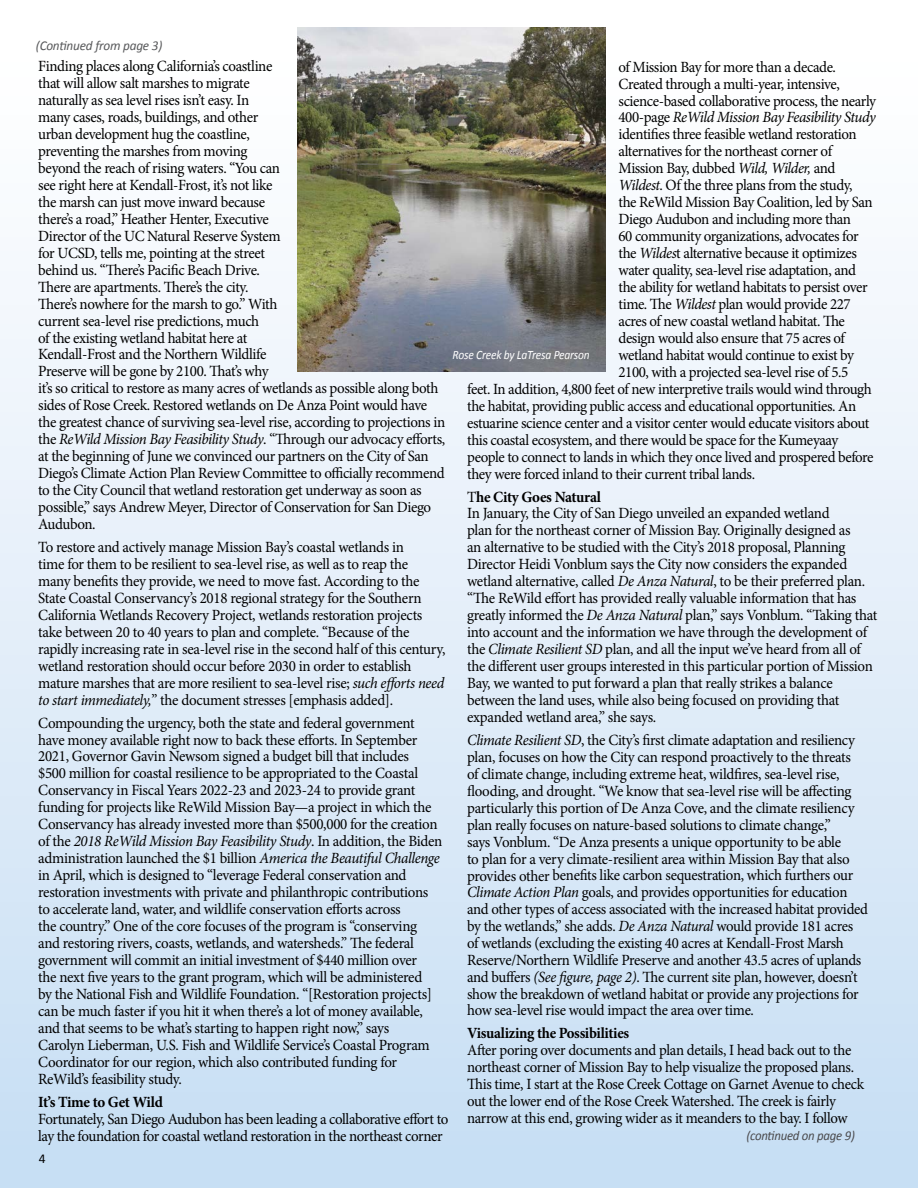
<style>
.page{position:relative;width:918px;height:1188px;background:#fff}
.page>*{position:absolute;margin:0;border:0;box-sizing:border-box;transform-origin:0 0}
.t1{font:15.6px/17px "Minion Pro";letter-spacing:-.025em;color:#000;scale:.96 1}
.t2{font:15.6px/17px "Minion Pro";letter-spacing:-.025em;color:#000;scale:.95 1}
.t3{font:italic 15.6px "Minion Pro";letter-spacing:-.04em;color:#000;scale:.96 1}
.t4{font:700 15.6px "Minion Pro";letter-spacing:-.02em;color:#000;scale:.95 1}
.t5{font:700 15.6px "Minion Pro";letter-spacing:-.02em;color:#000;scale:.96 1}
.t6{font:italic 13.5px "Calibri";letter-spacing:-.015em;color:#58595b}
.t7{font:italic 13.5px "Calibri";letter-spacing:-.02em;color:#4a4a4d;scale:.95 1}
.t8{font:13.5px "Calibri";color:#000}
.t9{font:italic 12.75px "Calibri";letter-spacing:-.015em;color:#fff;scale:.9 1}
.s1{font-style:italic}
.s2{font-style:normal}
.s3{font-weight:700}
</style>
<div class="page">
<div style="left:0;top:0;width:918px;height:1188px;background:linear-gradient(to bottom,#fff,#c7def4)"></div>
<img style="left:297px;top:27px;width:308px;height:344px">
<p class="t6" style="left:36px;top:37px;width:128px">(Continued from page 3)</p>
<p class="t1" style="left:38px;top:58px;width:426px">Finding places along California’s coastline<br>that will allow salt marshes to migrate<br>naturally as sea level rises isn’t easy. In<br>many cases, roads, buildings, and other<br>urban development hug the coastline,<br>preventing the marshes from moving<br>beyond the reach of rising waters. “You can<br>see right here at Kendall-Frost, it’s not like<br>the marsh can just move inward because<br>there’s a road,” Heather Henter, Executive<br>Director of the UC Natural Reserve System<br>for UCSD, tells me, pointing at the street<br>behind us. “There’s Pacific Beach Drive.<br>There are apartments. There’s the city.<br>There’s nowhere for the marsh to go.” With<br>current sea-level rise predictions, much<br>of the existing wetland habitat here at<br>Kendall-Frost and the Northern Wildlife<br>Preserve will be gone by 2100. That’s why<br>it’s so critical to restore as many acres of wetlands as possible along both sides of Rose Creek. Restored wetlands on De Anza Point would have the greatest chance of surviving sea-level rise, according to projections in the <span class="s1">ReWild Mission Bay Feasibility Study</span>. “Through our advocacy efforts, at the beginning of June we convinced our partners on the City of San Diego’s Climate Action Plan Review Committee to officially recommend to the City Council that wetland restoration get underway as soon as possible,” says Andrew Meyer, Director of Conservation for San Diego Audubon.</p>
<p class="t1" style="left:38px;top:539px;width:426px">To restore and actively manage Mission Bay’s coastal wetlands in<br>time for them to be resilient to sea-level rise, as well as to reap the<br>many benefits they provide, we need to move fast. According to the State Coastal Conservancy’s 2018 regional strategy for the Southern California Wetlands Recovery Project, wetlands restoration projects take between 20 to 40 years to plan and complete. “Because of the rapidly increasing rate in sea-level rise in the second half of this century, wetland restoration should occur before 2030 in order to establish mature marshes that are more resilient to sea-level rise; <span class="s1">such efforts need to start immediately,</span>” the document stresses [emphasis added].</p>
<p class="t1" style="left:38px;top:714px;width:423px">Compounding the urgency, both the state and federal government have money available right now to back these efforts. In September 2021, Governor Gavin Newsom signed a budget bill that includes<br>$500 million for coastal resilience to be appropriated to the Coastal Conservancy in Fiscal Years 2022-23 and 2023-24 to provide grant funding for projects like ReWild Mission Bay—a project in which the Conservancy has already invested more than $500,000 for the creation of the <span class="s1">2018 ReWild Mission Bay Feasibility Study</span>. In addition, the Biden administration launched the $1 billion <span class="s1">America the Beautiful Challenge </span>in April, which is designed to “leverage Federal conservation and restoration investments with private and philanthropic contributions to accelerate land, water, and wildlife conservation efforts across<br>the country.” One of the core focuses of the program is “conserving and restoring rivers, coasts, wetlands, and watersheds.” The federal government will commit an initial investment of $440 million over<br>the next five years to the grant program, which will be administered<br>by the National Fish and Wildlife Foundation. “[Restoration projects] can be much faster if you hit it when there’s a lot of money available, and that seems to be what’s starting to happen right now,” says<br>Carolyn Lieberman, U.S. Fish and Wildlife Service’s Coastal Program Coordinator for our region, which also contributed funding for ReWild’s feasibility study.</p>
<p class="t5" style="left:38px;top:1091px;width:131px">It’s Time to Get Wild</p>
<p class="t1" style="left:38px;top:1110px;width:429px">Fortunately, San Diego Audubon has been leading a collaborative effort to lay the foundation for coastal wetland restoration in the northeast corner</p>
<p class="t1" style="left:619px;top:58px;width:228px">of Mission Bay for more than a decade.</p>
<p class="t1" style="left:619px;top:75px;width:232px">Created through a multi-year, intensive,</p>
<p class="t1" style="left:619px;top:92px;width:270px">science-based collaborative process, the nearly</p>
<p class="t3" style="left:619px;top:107px;width:269px"><span class="s2">400-page</span> ReWild Mission Bay Feasibility Study</p>
<p class="t1" style="left:619px;top:126px;width:250px">identifies three feasible wetland restoration</p>
<p class="t1" style="left:619px;top:143px;width:224px">alternatives for the northeast corner of</p>
<p class="t1" style="left:619px;top:160px;width:227px">Mission Bay, dubbed <span class="s1">Wild, Wilder,</span> and</p>
<p class="t1" style="left:619px;top:177px;width:245px"><span class="s1">Wildest</span>. Of the three plans from the study,</p>
<p class="t1" style="left:619px;top:194px;width:266px">the ReWild Mission Bay Coalition, led by San</p>
<p class="t1" style="left:619px;top:211px;width:244px">Diego Audubon and including more than</p>
<p class="t1" style="left:619px;top:228px;width:252px">60 community organizations, advocates for</p>
<p class="t1" style="left:619px;top:245px;width:250px">the <span class="s1">Wildes</span>t alternative because it optimizes</p>
<p class="t1" style="left:619px;top:262px;width:249px">water quality, sea-level rise adaptation, and</p>
<p class="t1" style="left:619px;top:279px;width:261px">the ability for wetland habitats to persist over</p>
<p class="t1" style="left:619px;top:296px;width:243px">time. The <span class="s1">Wildest</span> plan would provide 227</p>
<p class="t1" style="left:619px;top:313px;width:237px">acres of new coastal wetland habitat. The</p>
<p class="t1" style="left:619px;top:330px;width:237px">design would also ensure that 75 acres of</p>
<p class="t1" style="left:619px;top:347px;width:247px">wetland habitat would continue to exist by</p>
<p class="t1" style="left:619px;top:363px;width:241px">2100, with a projected sea-level rise of 5.5</p>
<p class="t1" style="left:467px;top:380px;width:423px">feet. In addition, 4,800 feet of new interpretive trails would wind through</p>
<p class="t1" style="left:467px;top:397px;width:407px">the habitat, providing public access and educational opportunities. An</p>
<p class="t1" style="left:467px;top:414px;width:421px">estuarine science center and a visitor center would educate visitors about</p>
<p class="t1" style="left:467px;top:431px;width:388px">this coastal ecosystem, and there would be space for the Kumeyaay</p>
<p class="t1" style="left:467px;top:448px;width:425px">people to connect to lands in which they once lived and prospered before</p>
<p class="t1" style="left:467px;top:465px;width:301px">they were forced inland to their current tribal lands.</p>
<p class="t1" style="left:467px;top:488px;width:429px">T<span class="s3">he City Goes Natural<br></span>In January, the City of San Diego unveiled an expanded wetland<br>plan for the northeast corner of Mission Bay. Originally designed as<br>an alternative to be studied with the City’s 2018 proposal, Planning Director Heidi Vonblum says the City now considers the expanded wetland alternative, called <span class="s1">De Anza Natural</span>, to be their preferred plan. “The ReWild effort has provided really valuable information that has greatly informed the <span class="s1">De Anza Natural</span> plan,” says Vonblum. “Taking that into account and the information we have through the development of the <span class="s1">Climate Resilient SD</span> plan, and all the input we’ve heard from all of the different user groups interested in this particular portion of Mission Bay, we wanted to put forward a plan that really strikes a balance between the land uses, while also being focused on providing that expanded wetland area,” she says.</p>
<p class="t1" style="left:467px;top:732px;width:419px"><span class="s1">Climate Resilient SD</span>, the City’s first climate adaptation and resiliency plan, focuses on how the City can respond proactively to the threats<br>of climate change, including extreme heat, wildfires, sea-level rise, flooding, and drought. “We know that sea-level rise will be affecting particularly this portion of De Anza Cove, and the climate resiliency plan really focuses on nature-based solutions to climate change,”<br>says Vonblum. “De Anza presents a unique opportunity to be able<br>to plan for a very climate-resilient area within Mission Bay that also provides other benefits like carbon sequestration, which furthers our <span class="s1">Climate Action Plan</span> goals, and provides opportunities for education and other types of access associated with the increased habitat provided by the wetlands,” she adds. <span class="s1">De Anza Natural</span> would provide 181 acres of wetlands (excluding the existing 40 acres at Kendall-Frost Marsh Reserve/Northern Wildlife Preserve and another 43.5 acres of uplands and buffers <span class="s1">(See figure, page 2)</span>. The current site plan, however, doesn’t show the breakdown of wetland habitat or provide any projections for how sea-level rise would impact the area over time.</p>
<p class="t4" style="left:467px;top:1022px;width:172px">Visualizing the Possibilities</p>
<p class="t2" style="left:467px;top:1042px;width:419px">After poring over documents and plan details, I head back out to the northeast corner of Mission Bay to help visualize the proposed plans.<br>This time, I start at the Rose Creek Cottage on Garnet Avenue to check out the lower end of the Rose Creek Watershed. The creek is fairly narrow at this end, growing wider as it meanders to the bay. I follow</p>
<p class="t7" style="left:746px;top:1127px;width:116px">(continued on page 9)</p>
<p class="t9" style="left:453px;top:347px;width:154px">Rose Creek by LaTresa Pearson</p>
<p class="t8" style="left:39px;top:1150px;width:8px">4</p>
</div>
